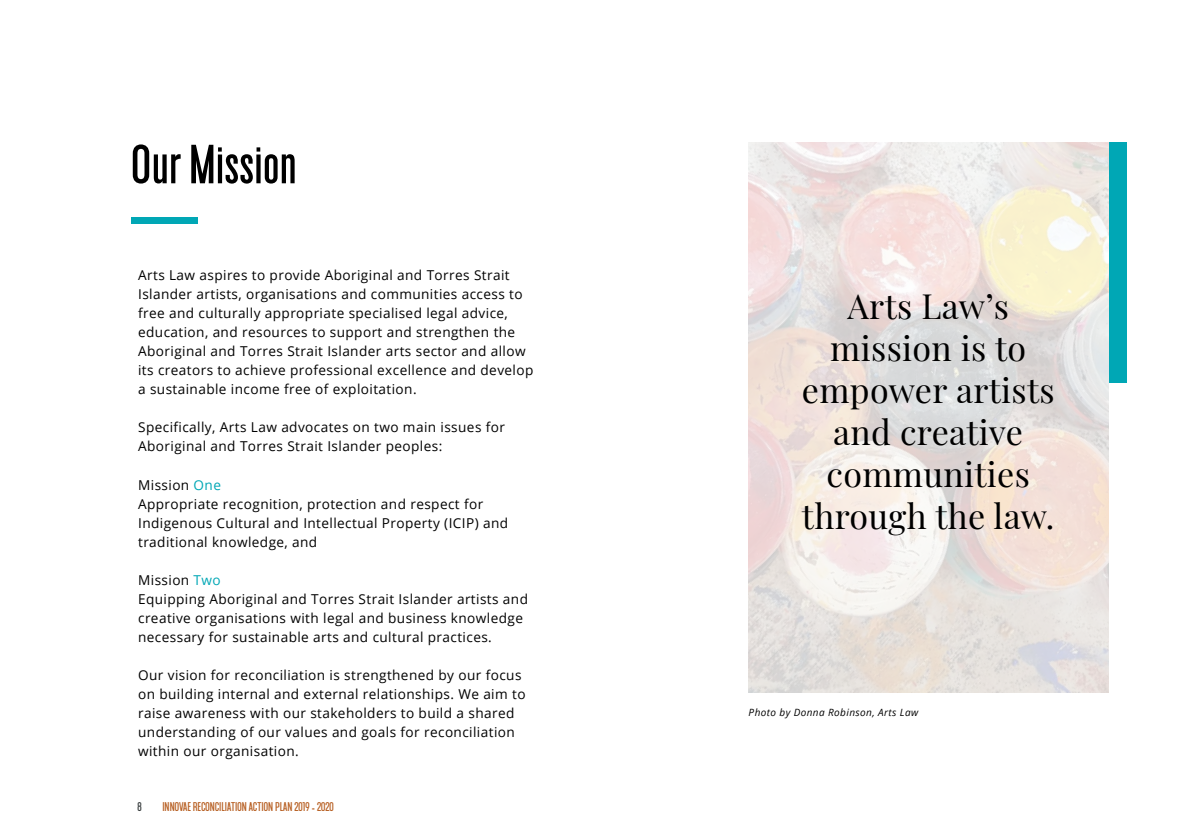
<style>
.page{position:relative;width:1191px;height:840px;background:#fff}
.page>*{position:absolute;margin:0;border:0;box-sizing:border-box;transform-origin:0 0}
.t1{font:52px "Americana";color:#000}
.t2{font:34px/42px "Playfair Display";letter-spacing:.01em;color:#000;text-align:center}
.t3{font:13.6px/19px "Open Sans";letter-spacing:.03em;color:#000}
.t4{font:12px "Americana";color:#b86125}
.t5{font:12px "Americana";color:#373c3d}
.t6{font:italic 10px "Open Sans";letter-spacing:.04em;color:#000}
.s1{color:#00a7b5}
</style>
<div class="page">
<img style="left:748px;top:142px;width:360px;height:550px">
<div style="left:1108px;top:142px;width:18px;height:241px;background:#00a7b5"></div>
<div style="left:131px;top:217px;width:66px;height:7px;background:#00a7b5"></div>
<h1 class="t1" style="left:130px;top:134px;width:168px">Our Mission</h1>
<p class="t3" style="left:138px;top:265px;width:397px">Arts Law aspires to provide Aboriginal and Torres Strait Islander artists, organisations and communities access to free and culturally appropriate specialised legal advice, education, and resources to support and strengthen the Aboriginal and Torres Strait Islander arts sector and allow its creators to achieve professional excellence and develop a sustainable income free of exploitation.</p>
<p class="t3" style="left:138px;top:417px;width:368px">Specifically, Arts Law advocates on two main issues for<br>Aboriginal and Torres Strait Islander peoples:</p>
<p class="t3" style="left:138px;top:474px;width:371px">Mission <span class="s1">One<br></span>Appropriate recognition, protection and respect for Indigenous Cultural and Intellectual Property (ICIP) and traditional knowledge, and</p>
<p class="t3" style="left:138px;top:569px;width:391px">Mission <span class="s1">Two<br></span>Equipping Aboriginal and Torres Strait Islander artists and creative organisations with legal and business knowledge necessary for sustainable arts and cultural practices.</p>
<p class="t3" style="left:138px;top:664px;width:389px">Our vision for reconciliation is strengthened by our focus on building internal and external relationships. We aim to raise awareness with our stakeholders to build a shared understanding of our values and goals for reconciliation within our organisation.</p>
<p class="t5" style="left:137px;top:799px;width:6px">8</p>
<p class="t4" style="left:162px;top:799px;width:173px">INNOVAE RECONCILIATION ACTION PLAN 2019 - 2020</p>
<h2 class="t2" style="left:802px;top:282px;width:254px">Arts Law’s mission is to empower artists and creative communities through the law.</h2>
<p class="t6" style="left:748px;top:704px;width:171px">Photo by Donna Robinson, Arts Law</p>
</div>
